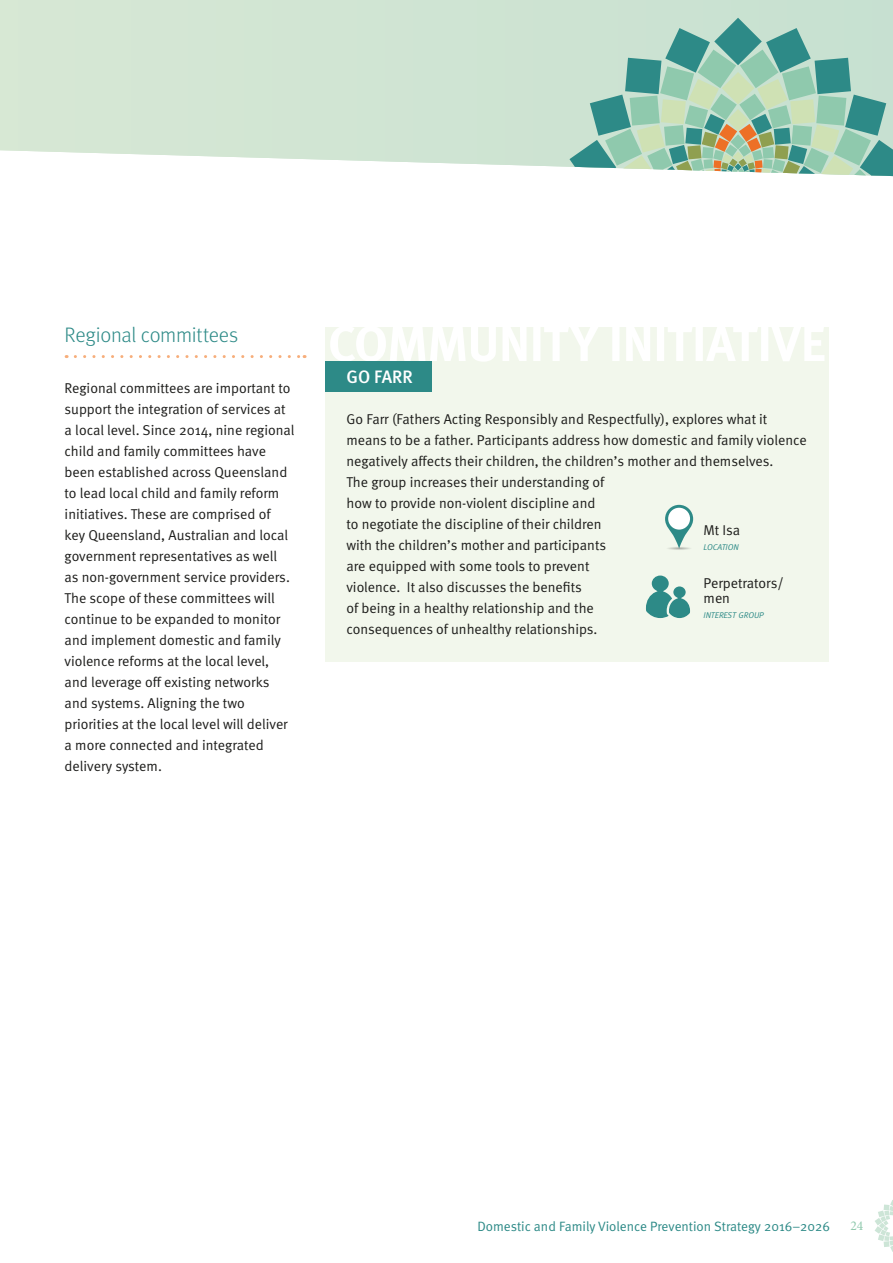
<style>
.page{position:relative;width:893px;height:1263px;background:#fff}
.page>*{position:absolute;margin:0;border:0;box-sizing:border-box;transform-origin:0 0}
.HEADING_2{font:300 21px "Meta";letter-spacing:-.015em;color:#2d8a87}
.case_study_name{font:500 18px "Meta";color:#fff}
.Body{font:14.25px/21px "Meta Normal";color:#1d1d1b}
.Interest_group___loc{font:14.25px/15px "Meta Normal";color:#1d1d1b}
.t1{font:13.5px "Meta Normal";color:#2d8a87}
.t2{font:13.5px "Minion Pro";color:#8fc9ad}
.Interest_group___loc-2{font:italic 8.4px "Meta Normal";color:#2d8a87}
.Body-2{font:italic 8.4px "Meta Normal";color:#2d8a87}
</style>
<div class="page">
<svg style="left:875px;top:1200px;width:18px;height:52px"></svg>
<svg style="left:0;top:0;width:893px;height:167px"></svg>
<svg style="left:569px;top:18px;width:324px;height:158px"></svg>
<svg style="left:75px;top:355px;width:230px;height:3px"></svg>
<div style="left:325px;top:327px;width:503px;height:335px;background:#f2f7ec"></div>
<svg style="left:330px;top:327px;width:494px;height:35px"></svg>
<div style="left:325px;top:361px;width:107px;height:31px;background:#2d8a87"></div>
<svg style="left:646px;top:575px;width:44px;height:43px"></svg>
<svg style="left:665px;top:505px;width:28px;height:45px"></svg>
<div style="left:668px;top:508px;width:22px;height:22px;background:#fff;border-radius:50%"></div>
<h2 class="HEADING_2" style="left:65px;top:323px;width:175px">Regional committees</h2>
<p class="Body" style="left:65px;top:377px;width:231px">Regional committees are important to support the integration of services at a local level. Since 2014, nine regional child and family committees have been established across Queensland to lead local child and family reform initiatives. These are comprised of key Queensland, Australian and local government representatives as well as non-government service providers.<br>The scope of these committees will continue to be expanded to monitor and implement domestic and family violence reforms at the local level, and leverage off existing networks and systems. Aligning the two priorities at the local level will deliver a more connected and integrated delivery system.</p>
<p class="case_study_name" style="left:346px;top:367px;width:68px">GO FARR</p>
<p class="Body" style="left:346px;top:408px;width:462px">Go Farr (Fathers Acting Responsibly and Respectfully), explores what it means to be a father. Participants address how domestic and family violence negatively affects their children, the children’s mother and themselves.<br>The group increases their understanding of<br>how to provide non-violent discipline and<br>to negotiate the discipline of their children<br>with the children’s mother and participants<br>are equipped with some tools to prevent<br>violence. It also discusses the benefits<br>of being in a healthy relationship and the<br>consequences of unhealthy relationships.</p>
<p class="Interest_group___loc" style="left:704px;top:523px;width:38px">Mt Isa</p>
<p class="Body-2" style="left:704px;top:542px;width:37px">LOCATION</p>
<p class="Interest_group___loc" style="left:704px;top:575px;width:82px">Perpetrators/ men</p>
<p class="Interest_group___loc-2" style="left:704px;top:610px;width:62px">INTEREST GROUP</p>
<p class="t1" style="left:477px;top:1219px;width:354px">Domestic and Family Violence Prevention Strategy 2016–2026</p>
<p class="t2" style="left:850px;top:1217px;width:14px">24</p>
</div>
